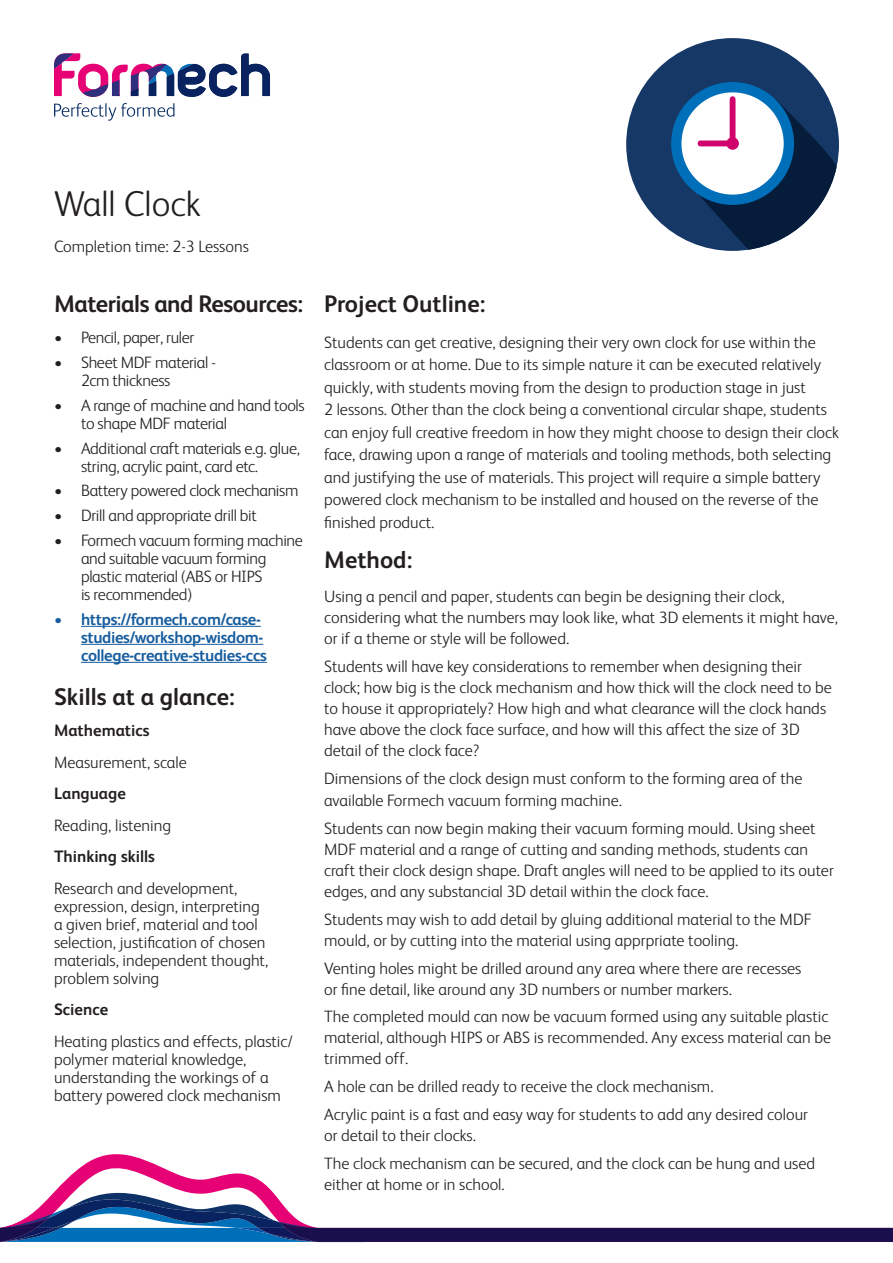
<style>
.page{position:relative;width:893px;height:1263px;background:#fff}
.page>*{position:absolute;margin:0;border:0;box-sizing:border-box;transform-origin:0 0}
.Main_Title{font:300 36px "FS Albert";color:#231f20}
.Subtitle{font:700 24px "FS Albert";color:#231f20}
.Subtitle-2{font:700 24px "FS Albert";letter-spacing:-.02em;color:#231f20}
.Subtitle-3{font:300 16.5px/21px "FS Albert";color:#231f20}
.Subtitle-4{font:300 16.5px/18px "FS Albert";letter-spacing:-.02em;color:#231f20}
.t1{font:700 16.5px/18px "FS Albert";letter-spacing:-.02em;color:#175d9e}
.Subtitle-5{font:700 16.5px "FS Albert";color:#231f20}
</style>
<div class="page">
<hr style="left:81px;top:626px;width:180px;height:1px;background:#175d9e">
<hr style="left:81px;top:644px;width:182px;height:1px;background:#175d9e">
<hr style="left:81px;top:662px;width:186px;height:1px;background:#175d9e">
<div style="left:626px;top:38px;width:213px;height:213px;background:#153866;border-radius:50%"></div>
<div style="left:671px;top:82px;width:123px;height:123px;background:#006fba;border-radius:50%"></div>
<div style="left:681px;top:92px;width:103px;height:103px;background:#fff;border-radius:50%"></div>
<svg style="left:698px;top:96px;width:140px;height:154px"></svg>
<svg style="left:54px;top:53px;width:216px;height:44px"></svg>
<svg style="left:54px;top:103px;width:120px;height:18px"></svg>
<svg style="left:53px;top:1154px;width:221px;height:39px"></svg>
<svg style="left:0;top:1193px;width:893px;height:50px"></svg>
<p class="Main_Title" style="left:54px;top:180px;width:148px">Wall Clock</p>
<p class="Subtitle-3" style="left:54px;top:235px;width:196px">Completion time: 2-3 Lessons</p>
<p class="Subtitle-2" style="left:54px;top:287px;width:251px">Materials and Resources:</p>
<p class="Subtitle-4" style="left:54px;top:328px;width:142px">• Pencil, paper, ruler</p>
<p class="Subtitle-4" style="left:81px;top:353px;width:136px;text-indent:-27px">• Sheet MDF material -<br>2cm thickness</p>
<p class="Subtitle-4" style="left:81px;top:395px;width:225px;text-indent:-27px">• A range of machine and hand tools to shape MDF material</p>
<p class="Subtitle-4" style="left:81px;top:438px;width:220px;text-indent:-27px">• Additional craft materials e.g. glue, string, acrylic paint, card etc.</p>
<p class="Subtitle-4" style="left:54px;top:481px;width:246px">• Battery powered clock mechanism</p>
<p class="Subtitle-4" style="left:54px;top:506px;width:204px">• Drill and appropriate drill bit</p>
<p class="Subtitle-4" style="left:81px;top:530px;width:223px;text-indent:-27px">• Formech vacuum forming machine and suitable vacuum forming plastic material (ABS or HIPS<br>is recommended)</p>
<p class="t1" style="left:81px;top:609px;width:187px;text-indent:-27px">• https://formech.com/case&shy;studies/workshop-wisdom&shy;college-creative-studies-ccs</p>
<p class="Subtitle" style="left:54px;top:680px;width:182px">Skills at a glance:</p>
<p class="Subtitle-5" style="left:54px;top:719px;width:97px">Mathematics</p>
<p class="Subtitle-3" style="left:54px;top:751px;width:134px">Measurement, scale</p>
<p class="Subtitle-5" style="left:54px;top:782px;width:73px">Language</p>
<p class="Subtitle-3" style="left:54px;top:814px;width:119px">Reading, listening</p>
<p class="Subtitle-5" style="left:54px;top:845px;width:103px">Thinking skills</p>
<p class="Subtitle-3" style="left:54px;top:878px;width:216px;line-height:18px">Research and development, expression, design, interpreting a given brief, material and tool selection, justification of chosen materials, independent thought, problem solving</p>
<p class="Subtitle-5" style="left:54px;top:998px;width:56px">Science</p>
<p class="Subtitle-3" style="left:54px;top:1031px;width:240px;line-height:18px">Heating plastics and effects, plastic/ polymer material knowledge, understanding the workings of a battery powered clock mechanism</p>
<p class="Subtitle" style="left:324px;top:287px;width:163px">Project Outline:</p>
<p class="Subtitle-3" style="left:324px;top:330px;width:516px;line-height:22.5px">Students can get creative, designing their very own clock for use within the classroom or at home. Due to its simple nature it can be executed relatively quickly, with students moving from the design to production stage in just<br>2 lessons. Other than the clock being a conventional circular shape, students can enjoy full creative freedom in how they might choose to design their clock face, drawing upon a range of materials and tooling methods, both selecting and justifying the use of materials. This project will require a simple battery powered clock mechanism to be installed and housed on the reverse of the finished product.</p>
<p class="Subtitle" style="left:324px;top:543px;width:90px">Method:</p>
<p class="Subtitle-3" style="left:324px;top:585px;width:515px">Using a pencil and paper, students can begin be designing their clock, considering what the numbers may look like, what 3D elements it might have, or if a theme or style will be followed.</p>
<p class="Subtitle-3" style="left:324px;top:655px;width:509px">Students will have key considerations to remember when designing their clock; how big is the clock mechanism and how thick will the clock need to be to house it appropriately? How high and what clearance will the clock hands have above the clock face surface, and how will this affect the size of 3D detail of the clock face?</p>
<p class="Subtitle-3" style="left:324px;top:766px;width:480px;line-height:22.5px">Dimensions of the clock design must conform to the forming area of the available Formech vacuum forming machine.</p>
<p class="Subtitle-3" style="left:324px;top:817px;width:511px">Students can now begin making their vacuum forming mould. Using sheet MDF material and a range of cutting and sanding methods, students can craft their clock design shape. Draft angles will need to be applied to its outer edges, and any substancial 3D detail within the clock face.</p>
<p class="Subtitle-3" style="left:324px;top:908px;width:489px">Students may wish to add detail by gluing additional material to the MDF mould, or by cutting into the material using apprpriate tooling.</p>
<p class="Subtitle-3" style="left:324px;top:957px;width:479px">Venting holes might be drilled around any area where there are recesses or fine detail, like around any 3D numbers or number markers.</p>
<p class="Subtitle-3" style="left:324px;top:1005px;width:508px">The completed mould can now be vacuum formed using any suitable plastic material, although HIPS or ABS is recommended. Any excess material can be trimmed off.</p>
<p class="Subtitle-3" style="left:324px;top:1075px;width:391px">A hole can be drilled ready to receive the clock mechanism.</p>
<p class="Subtitle-3" style="left:324px;top:1103px;width:485px">Acrylic paint is a fast and easy way for students to add any desired colour or detail to their clocks.</p>
<p class="Subtitle-3" style="left:324px;top:1152px;width:492px">The clock mechanism can be secured, and the clock can be hung and used either at home or in school.</p>
</div>
